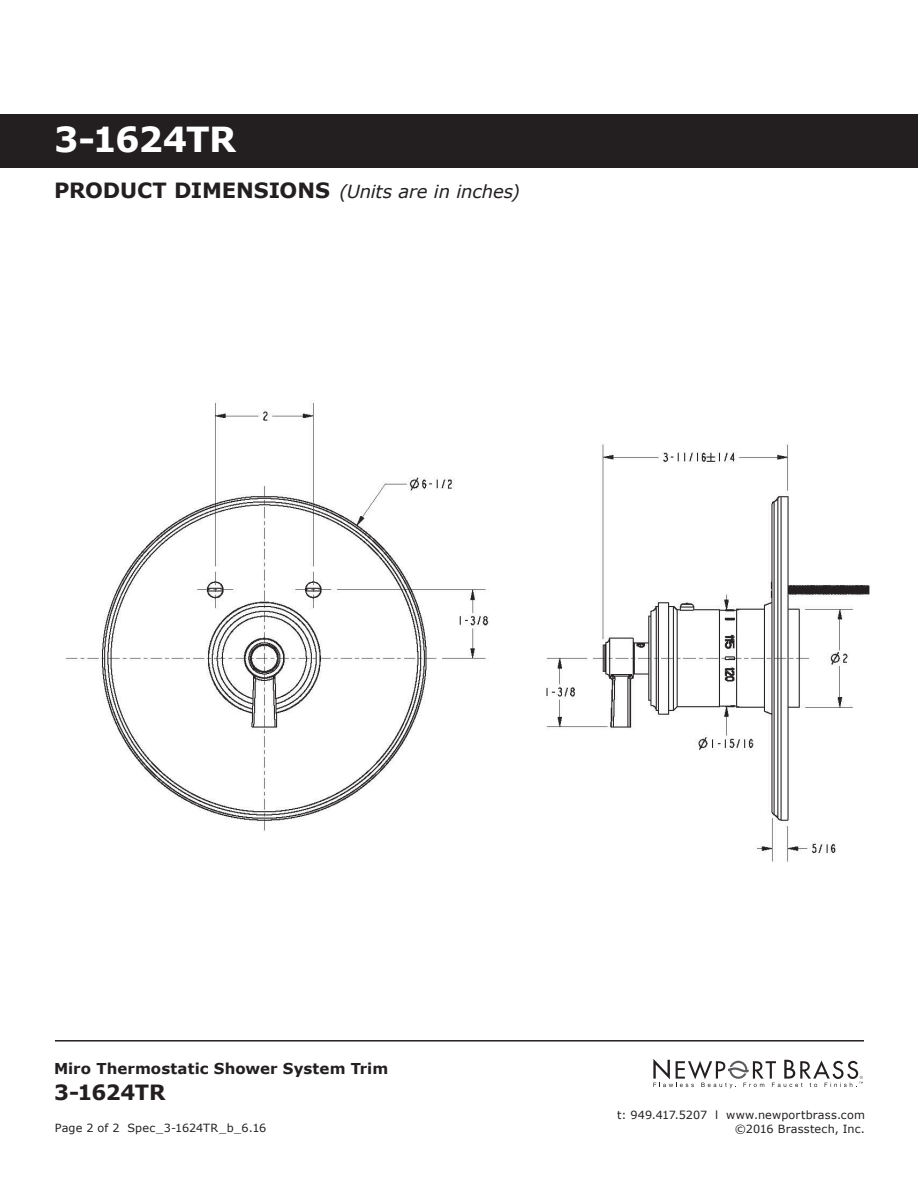
<style>
.page{position:relative;width:918px;height:1188px;background:#fff}
.page>*{position:absolute;margin:0;border:0;box-sizing:border-box;transform-origin:0 0}
.t1{font:700 34.5px "Verdana";letter-spacing:-.035em;color:#fff}
.t2{font:700 21px "Verdana";letter-spacing:-.03em;color:#231f20}
.t3{font:italic 18px "Verdana";letter-spacing:-.01em;color:#231f20}
.t4{font:700 15px "Verdana";letter-spacing:.005em;color:#231f20}
.t5{font:11.25px "Verdana";letter-spacing:.015em;color:#231f20}
.s1{font-weight:700;font-style:normal;font-size:21px}
</style>
<div class="page">
<svg style="left:653px;top:1059px;width:210px;height:29px"></svg>
<hr style="left:55px;top:1040px;width:809px;height:2px;background:#231f20">
<div style="left:0;top:114px;width:918px;height:54px;background:#231f20"></div>
<img style="left:65px;top:401px;width:805px;height:461px">
<h1 class="t1" style="left:54px;top:115px;width:184px">3-1624TR</h1>
<h3 class="t3" style="left:54px;top:179px;width:467px"><span class="s1">PRODUCT DIMENSIONS</span> (Units are in inches)</h3>
<h3 class="t4" style="left:54px;top:1058px;width:336px">Miro Thermostatic Shower System Trim</h3>
<h2 class="t2" style="left:54px;top:1077px;width:113px">3-1624TR</h2>
<p class="t5" style="left:617px;top:1108px;width:249px">t: 949.417.5207 l www.newportbrass.com</p>
<p class="t5" style="left:55px;top:1120px;width:213px">Page 2 of 2 Spec_3-1624TR_b_6.16</p>
<p class="t5" style="left:735px;top:1121px;width:132px">©2016 Brasstech, Inc.</p>
</div>
